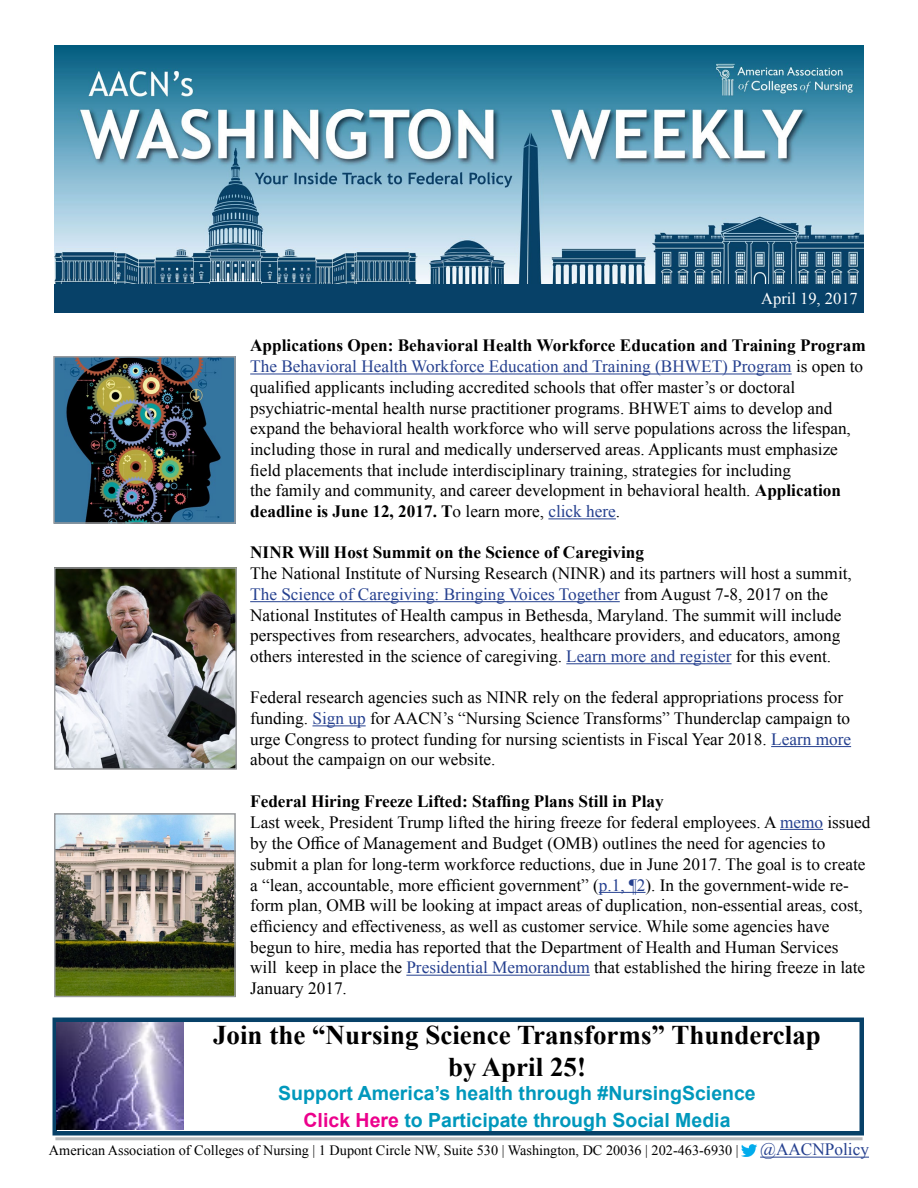
<style>
.page{position:relative;width:918px;height:1188px;background:#fff}
.page>*{position:absolute;margin:0;border:0;box-sizing:border-box;transform-origin:0 0}
.t1{font:700 27px/32.4px "Times New Roman";color:#000;text-align:center}
.t2{font:700 19.5px/27px "Arial";color:#0098bc;text-align:center}
.t3{font:17.25px/20.7px "Times New Roman";color:#000}
.t4{font:700 17.25px "Times New Roman";color:#000}
.t5{font:16.5px "Times New Roman";color:#fff}
.t6{font:14.25px "Times New Roman";color:#000}
.s1{font-weight:700}
.s2{color:#25408f}
.s3{font-family:"Minion Pro";font-size:18px}
.s4{color:#ec008c}
.s5{font-size:17.25px;color:#25408f}
</style>
<div class="page">
<hr style="left:760px;top:1157px;width:109px;height:1px;background:#25408f">
<hr style="left:55px;top:1137px;width:808px;height:3px;background:#babcbe">
<img style="left:741px;top:1144px;width:16px;height:13px">
<img style="left:54px;top:46px;width:810px;height:238px">
<div style="left:54px;top:284px;width:810px;height:29px;background:#074168"></div>
<img style="left:56px;top:359px;width:177px;height:162px">
<div style="left:53px;top:356px;width:183px;height:168px;border:2px solid #999b9e"></div>
<img style="left:57px;top:816px;width:176px;height:178px">
<div style="left:54px;top:813px;width:182px;height:184px;border:2px solid #999b9e"></div>
<img style="left:57px;top:570px;width:177px;height:197px">
<div style="left:54px;top:567px;width:183px;height:203px;border:2px solid #999b9e"></div>
<hr style="left:250px;top:374px;width:542px;height:1px;background:#25408f">
<hr style="left:548px;top:518px;width:68px;height:1px;background:#25408f">
<hr style="left:250px;top:601px;width:370px;height:1px;background:#25408f">
<hr style="left:566px;top:663px;width:166px;height:1px;background:#25408f">
<hr style="left:312px;top:725px;width:54px;height:1px;background:#25408f">
<hr style="left:771px;top:746px;width:80px;height:1px;background:#25408f">
<hr style="left:780px;top:829px;width:43px;height:1px;background:#25408f">
<hr style="left:599px;top:892px;width:46px;height:1px;background:#25408f">
<hr style="left:406px;top:975px;width:184px;height:1px;background:#25408f">
<div style="left:52px;top:1018px;width:812px;height:118px;border:4px solid #074168"></div>
<img style="left:57px;top:1023px;width:127px;height:106px">
<p class="t5" style="left:761px;top:287px;width:98px">April 19, 2017</p>
<p class="t3" style="left:250px;top:335px;width:617px"><span class="s1">Applications Open: Behavioral Health Workforce Education and Training Program </span><span class="s2">The Behavioral Health Workforce Education and Training (BHWET) Program</span> is open to qualified applicants including accredited schools that offer master’s or doctoral psychiatric-mental health nurse practitioner programs. BHWET aims to develop and expand the behavioral health workforce who will serve populations across the lifespan, including those in rural and medically underserved areas. Applicants must emphasize field placements that include interdisciplinary training, strategies for including<br>the family and community, and career development in behavioral health. <span class="s1">Application deadline is June 12, 2017. T</span>o learn more, <span class="s2">click here</span>.</p>
<p class="t4" style="left:250px;top:541px;width:395px">NINR Will Host Summit on the Science of Caregiving</p>
<p class="t3" style="left:250px;top:563px;width:603px">The National Institute of Nursing Research (NINR) and its partners will host a summit, <span class="s2">The Science of Caregiving: Bringing Voices Together</span> from August 7-8, 2017 on the National Institutes of Health campus in Bethesda, Maryland. The summit will include perspectives from researchers, advocates, healthcare providers, and educators, among others interested in the science of caregiving. <span class="s2">Learn more and register</span> for this event.</p>
<p class="t3" style="left:250px;top:687px;width:602px">Federal research agencies such as NINR rely on the federal appropriations process for funding. <span class="s2">Sign up</span> for AACN’s “Nursing Science Transforms” Thunderclap campaign to urge Congress to protect funding for nursing scientists in Fiscal Year 2018. <span class="s2">Learn more </span>about the campaign on our website.</p>
<p class="t3" style="left:250px;top:790px;width:622px"><span class="s1">Federal Hiring Freeze Lifted: Staffing Plans Still in Play<br></span>Last week, President Trump lifted the hiring freeze for federal employees. A <span class="s2">memo</span> issued by the <span class="s3">Office of Management and Budget</span> (OMB) outlines the need for agencies to submit a plan for long-term workforce reductions, due in June 2017. The goal is to create a “lean, accountable, more efficient government” (<span class="s2">p.1, ¶2</span>). In the government-wide re&shy;form plan, OMB will be looking at impact areas of duplication, non-essential areas, cost, efficiency and effectiveness, as well as customer service. While some agencies have begun to hire, media has reported that the Department of Health and Human Services<br>will keep in place the <span class="s2">Presidential Memorandum</span> that established the hiring freeze in late January 2017.</p>
<h1 class="t1" style="left:213px;top:1018px;width:609px">Join the “Nursing Science Transforms” Thunderclap by April 25!</h1>
<p class="t2" style="left:278px;top:1080px;width:479px">Support America’s health through #NursingScience<br><span class="s4">Click Here</span> to Participate through Social Media</p>
<p class="t6" style="left:49px;top:1141px;width:822px">American Association of Colleges of Nursing | 1 Dupont Circle NW, Suite 530 | Washington, DC 20036 | 202-463-6930 | <span class="s5">@AACNPolicy</span></p>
</div>
